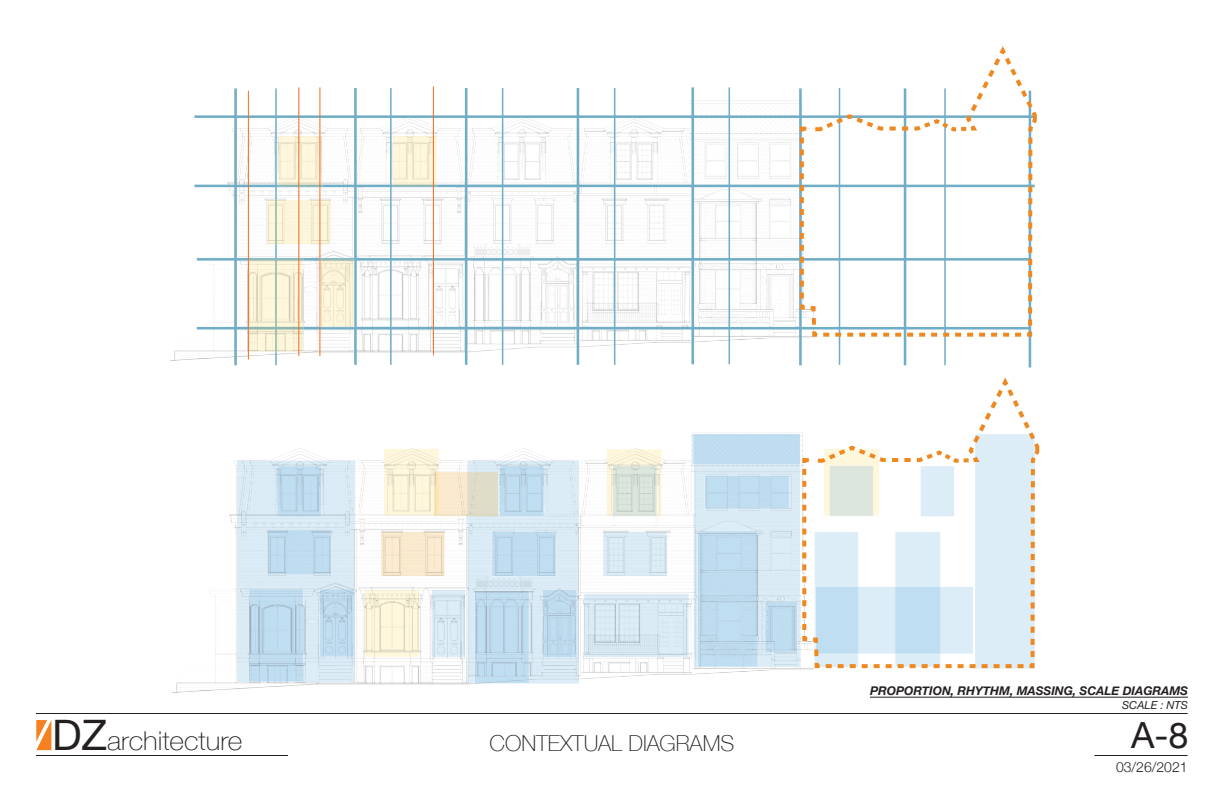
<style>
.page{position:relative;width:1224px;height:792px;background:#fff}
.page>*{position:absolute;margin:0;border:0;box-sizing:border-box;transform-origin:0 0}
.t1{font:36px "Helvetica Neue";color:#231f20}
.t2{font:100 26px "Helvetica Neue";color:#231f20;scale:1.08 1}
.t3{font:100 22px "Helvetica Neue";color:#231f20}
.t4{font:300 14px "Helvetica Neue";color:#231f20}
.t5{font:italic 700 12px "Helvetica Neue";color:#231f20}
.t6{font:italic 11px "Helvetica Neue";color:#231f20}
.s1{font-weight:400;font-size:42px}
.s2{font-weight:500;font-size:36.4px;color:#8a898a}
</style>
<div class="page">
<hr style="left:36px;top:713px;width:1152px;height:1px;background:#231f20">
<hr style="left:36px;top:755px;width:252px;height:1px;background:#231f20">
<hr style="left:1094px;top:755px;width:94px;height:1px;background:#231f20">
<svg style="left:36px;top:720px;width:15px;height:30px"></svg>
<img style="left:171px;top:86px;width:627px;height:278px">
<hr style="left:234px;top:88px;width:3px;height:277px;background:#70adc6">
<hr style="left:354px;top:88px;width:3px;height:277px;background:#70adc6">
<hr style="left:465px;top:88px;width:2px;height:277px;background:#70adc6">
<hr style="left:577px;top:88px;width:2px;height:277px;background:#70adc6">
<hr style="left:691px;top:87px;width:3px;height:277px;background:#70adc6">
<hr style="left:799px;top:88px;width:3px;height:277px;background:#70adc6">
<hr style="left:275px;top:88px;width:2px;height:277px;background:#70adc6">
<hr style="left:390px;top:88px;width:2px;height:277px;background:#70adc6">
<hr style="left:502px;top:88px;width:1px;height:277px;background:#70adc6">
<hr style="left:614px;top:88px;width:1px;height:277px;background:#70adc6">
<hr style="left:729px;top:87px;width:1px;height:277px;background:#70adc6">
<hr style="left:194px;top:115px;width:841px;height:3px;background:#70adc6">
<hr style="left:194px;top:185px;width:841px;height:2px;background:#70adc6">
<hr style="left:197px;top:258px;width:832px;height:3px;background:#70adc6">
<hr style="left:197px;top:327px;width:832px;height:2px;background:#70adc6">
<svg style="left:249px;top:258px;width:55px;height:94px;background:#eee9d0"></svg>
<svg style="left:277px;top:135px;width:46px;height:52px;background:#f3ead1"></svg>
<svg style="left:392px;top:135px;width:46px;height:52px;background:#f5efd7"></svg>
<svg style="left:266px;top:199px;width:66px;height:46px;background:#f7eed5"></svg>
<hr style="left:320px;top:87px;width:1px;height:269px;background:#f36c21">
<hr style="left:433px;top:86px;width:1px;height:269px;background:#f36c21">
<svg style="left:319px;top:258px;width:36px;height:70px;background:#efe9d0"></svg>
<hr style="left:248px;top:91px;width:1px;height:268px;background:#f36c21">
<hr style="left:299px;top:87px;width:1px;height:269px;background:#f36c21">
<hr style="left:904px;top:88px;width:2px;height:277px;background:#70adc6">
<hr style="left:839px;top:88px;width:1px;height:277px;background:#70adc6">
<hr style="left:944px;top:88px;width:2px;height:277px;background:#70adc6">
<hr style="left:1029px;top:91px;width:2px;height:277px;background:#70adc6">
<img style="left:172px;top:432px;width:628px;height:261px">
<hr style="left:870px;top:697px;width:318px;height:1px;background:#231f20">
<svg style="left:798px;top:46px;width:239px;height:293px"></svg>
<svg style="left:800px;top:377px;width:240px;height:293px"></svg>
<h2 class="t2" style="left:52px;top:721px;width:178px"><span class="s1">DZ</span><span class="s2">DZ</span>architecture</h2>
<p class="t3" style="left:490px;top:727px;width:246px">CONTEXTUAL DIAGRAMS</p>
<p class="t5" style="left:870px;top:682px;width:319px">PROPORTION, RHYTHM, MASSING, SCALE DIAGRAMS</p>
<p class="t6" style="left:1122px;top:697px;width:67px">SCALE : NTS</p>
<h1 class="t1" style="left:1131px;top:709px;width:59px">A-8</h1>
<p class="t4" style="left:1116px;top:755px;width:73px">03/26/2021</p>
</div>
